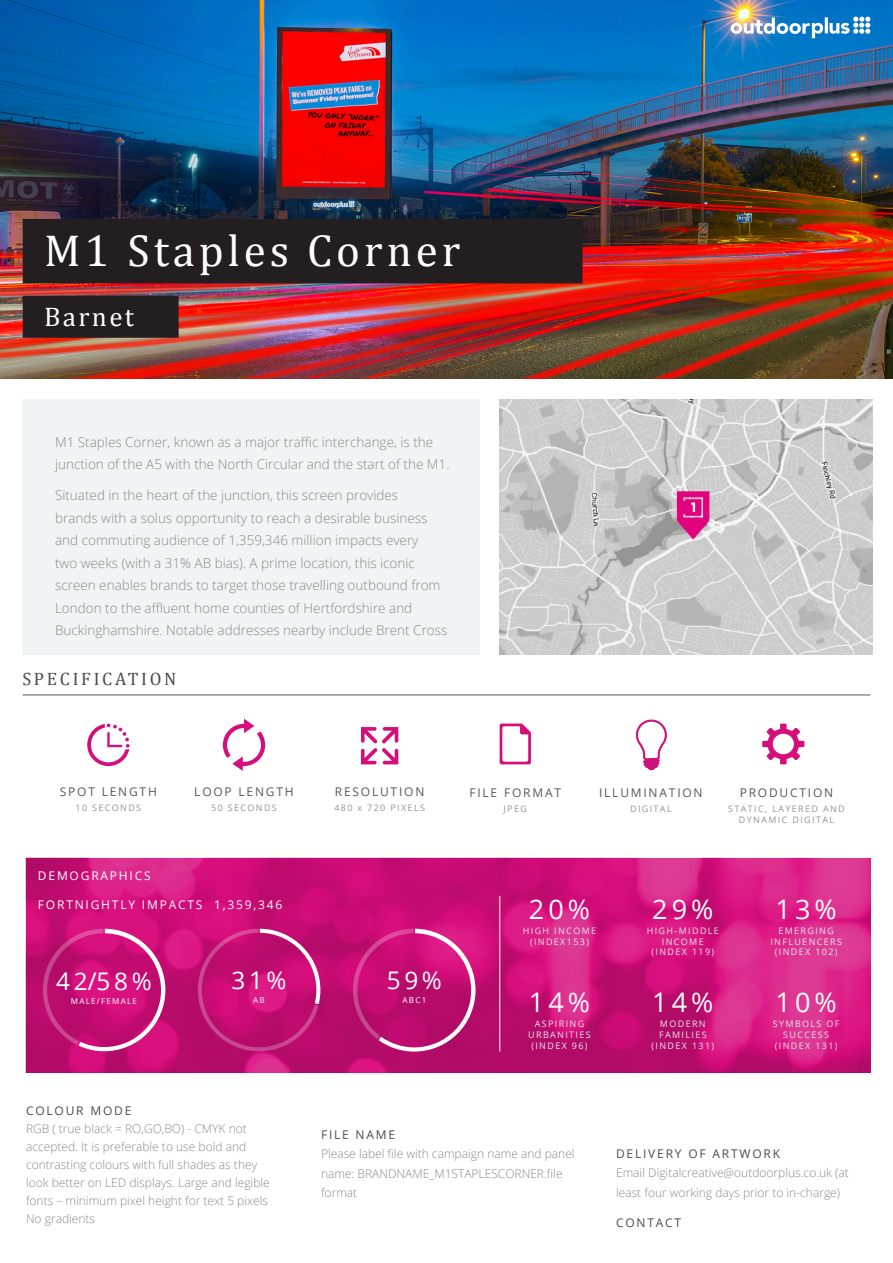
<style>
.page{position:relative;width:893px;height:1263px;background:#fff}
.page>*{position:absolute;margin:0;border:0;box-sizing:border-box;transform-origin:0 0}
.t1{font:45px "Cambria";letter-spacing:.09em;color:#fff}
.t2{font:27px "Open Sans";letter-spacing:.15em;color:#fff}
.t3{font:27px "Cambria";letter-spacing:.09em;color:#fff}
.t4{font:24.3px "Open Sans";letter-spacing:.15em;color:#fff}
.t5{font:18px "Cambria";letter-spacing:.15em;color:#4b4c4d}
.t6{font:300 13.5px/22.5px "Open Sans";color:#8a8a8e}
.t7{font:300 12px/18px "Open Sans";color:#8a8a8e}
.t8{font:12px "Open Sans";letter-spacing:.15em;color:#57585a}
.t9{font:12px "Open Sans";letter-spacing:.15em;color:#4b4c4d}
.t10{font:12px "Open Sans";letter-spacing:.15em;color:#fff}
.t11{font:9px/10.8px "Open Sans";letter-spacing:.15em;color:#e6e7e9;text-align:center}
.t12{font:9px/10.8px "Open Sans";letter-spacing:.15em;color:#959599;text-align:center}
.t13{font:8.1px "Open Sans";letter-spacing:.15em;color:#fff}
</style>
<div class="page">
<img style="left:0;top:0;width:893px;height:378px">
<svg style="left:87px;top:723px;width:43px;height:43px"></svg>
<svg style="left:223px;top:719px;width:42px;height:52px"></svg>
<svg style="left:361px;top:727px;width:37px;height:37px"></svg>
<svg style="left:500px;top:723px;width:31px;height:41px"></svg>
<svg style="left:762px;top:723px;width:42px;height:41px"></svg>
<svg style="left:636px;top:719px;width:31px;height:52px"></svg>
<svg style="left:26px;top:858px;width:845px;height:214px;background:#cc167a"></svg>
<svg style="left:198px;top:929px;width:122px;height:122px;background:#c61778"></svg>
<hr style="left:23px;top:695px;width:847px;height:1px;background:#57585a">
<hr style="left:499px;top:896px;width:1px;height:155px;background:#fff">
<div style="left:23px;top:219px;width:560px;height:64px;background:#231f20"></div>
<div style="left:23px;top:296px;width:156px;height:42px;background:#231f20"></div>
<hr style="left:825px;top:17px;width:3px;height:16px;background:#fff">
<svg style="left:731px;top:18px;width:92px;height:20px"></svg>
<svg style="left:829px;top:17px;width:41px;height:17px"></svg>
<img style="left:500px;top:399px;width:373px;height:256px">
<div style="left:22px;top:399px;width:457px;height:256px;background:#f2f3f4"></div>
<svg style="left:43px;top:929px;width:122px;height:122px;background:#cb1e7e"></svg>
<svg style="left:353px;top:929px;width:122px;height:122px;background:#c71e7b"></svg>
<p class="t1" style="left:44px;top:223px;width:418px">M1 Staples Corner</p>
<p class="t3" style="left:44px;top:300px;width:92px">Barnet</p>
<p class="t6" style="left:55px;top:430px;width:396px">M1 Staples Corner, known as a major traffic interchange, is the junction of the A5 with the North Circular and the start of the M1.</p>
<p class="t6" style="left:55px;top:484px;width:394px">Situated in the heart of the junction, this screen provides<br>brands with a solus opportunity to reach a desirable business and commuting audience of 1,359,346 million impacts every<br>two weeks (with a 31% AB bias). A prime location, this iconic screen enables brands to target those travelling outbound from London to the affluent home counties of Hertfordshire and Buckinghamshire. Notable addresses nearby include Brent Cross</p>
<p class="t5" style="left:22px;top:668px;width:156px">SPECIFICATION</p>
<p class="t8" style="left:60px;top:784px;width:99px">SPOT LENGTH</p>
<p class="t12" style="left:76px;top:802px;width:67px">10 SECONDS</p>
<p class="t8" style="left:194px;top:784px;width:101px">LOOP LENGTH</p>
<p class="t12" style="left:211px;top:802px;width:67px">50 SECONDS</p>
<p class="t10" style="left:38px;top:868px;width:114px">DEMOGRAPHICS</p>
<p class="t10" style="left:38px;top:896px;width:246px">FORTNIGHTLY IMPACTS 1,359,346</p>
<p class="t4" style="left:56px;top:965px;width:97px">42/58%</p>
<p class="t13" style="left:71px;top:995px;width:68px">MALE/FEMALE</p>
<p class="t4" style="left:232px;top:964px;width:57px">31%</p>
<p class="t13" style="left:253px;top:994px;width:13px">AB</p>
<p class="t8" style="left:335px;top:784px;width:91px">RESOLUTION</p>
<p class="t12" style="left:334px;top:802px;width:92px">480 x 720 PIXELS</p>
<p class="t8" style="left:469px;top:784px;width:93px">FILE FORMAT</p>
<p class="t12" style="left:504px;top:803px;width:25px">JPEG</p>
<p class="t8" style="left:599px;top:784px;width:105px">ILLUMINATION</p>
<p class="t12" style="left:630px;top:803px;width:43px">DIGITAL</p>
<p class="t8" style="left:740px;top:784px;width:95px">PRODUCTION</p>
<p class="t12" style="left:728px;top:803px;width:118px">STATIC, LAYERED AND<br>DYNAMIC DIGITAL</p>
<p class="t4" style="left:387px;top:964px;width:57px">59%</p>
<p class="t13" style="left:403px;top:994px;width:25px">ABC1</p>
<p class="t2" style="left:529px;top:890px;width:63px">20%</p>
<p class="t11" style="left:523px;top:925px;width:75px">HIGH INCOME</p>
<p class="t11" style="left:530px;top:936px;width:60px">(INDEX153)</p>
<p class="t2" style="left:529px;top:984px;width:63px">14%</p>
<p class="t11" style="left:528px;top:1018px;width:64px">ASPIRING<br>URBANITIES</p>
<p class="t11" style="left:531px;top:1040px;width:58px">(INDEX 96)</p>
<p class="t2" style="left:652px;top:890px;width:63px">29%</p>
<p class="t11" style="left:647px;top:925px;width:74px">HIGH-MIDDLE</p>
<p class="t11" style="left:651px;top:936px;width:64px">INCOME (INDEX 119)</p>
<p class="t2" style="left:652px;top:984px;width:63px">14%</p>
<p class="t11" style="left:659px;top:1018px;width:49px;text-align:left">MODERN<br>FAMILIES</p>
<p class="t11" style="left:651px;top:1040px;width:64px">(INDEX 131)</p>
<p class="t2" style="left:776px;top:890px;width:63px">13%</p>
<p class="t11" style="left:770px;top:925px;width:73px">EMERGING<br>INFLUENCERS</p>
<p class="t11" style="left:775px;top:946px;width:64px">(INDEX 102)</p>
<p class="t2" style="left:776px;top:984px;width:63px">10%</p>
<p class="t11" style="left:773px;top:1018px;width:68px">SYMBOLS OF<br>SUCCESS</p>
<p class="t11" style="left:775px;top:1040px;width:64px">(INDEX 131)</p>
<p class="t9" style="left:26px;top:1102px;width:107px">COLOUR MODE</p>
<p class="t7" style="left:26px;top:1119px;width:245px">RGB ( true black = RO,GO,BO) - CMYK not accepted. It is preferable to use bold and contrasting colours with full shades as they look better on LED displays. Large and legible fonts – minimum pixel height for text 5 pixels No gradients</p>
<p class="t9" style="left:321px;top:1126px;width:76px">FILE NAME</p>
<p class="t7" style="left:321px;top:1144px;width:255px;line-height:19.5px">Please label file with campaign name and panel name: BRANDNAME_M1STAPLESCORNER.file format</p>
<p class="t9" style="left:616px;top:1145px;width:166px">DELIVERY OF ARTWORK</p>
<p class="t7" style="left:616px;top:1163px;width:234px;line-height:19.5px">Email Digitalcreative@outdoorplus.co.uk (at least four working days prior to in-charge)</p>
<p class="t9" style="left:616px;top:1214px;width:67px">CONTACT</p>
</div>
